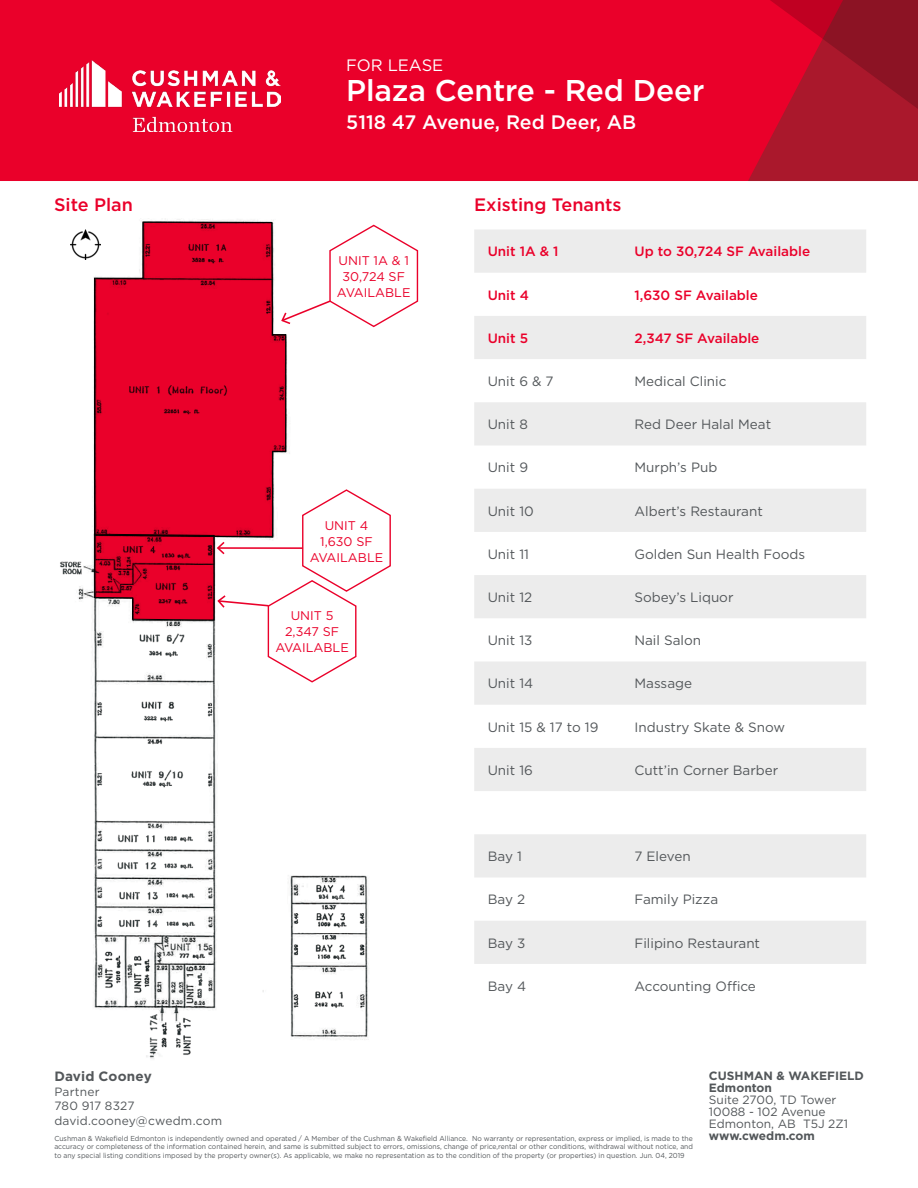
<style>
.page{position:relative;width:918px;height:1188px;background:#fff}
.page>*{position:absolute;margin:0;border:0;box-sizing:border-box;transform-origin:0 0}
.t1{font:500 30px "Gotham";letter-spacing:-.005em;color:#fff}
.t2{font:500 19.5px "Gotham";color:#fff}
.t3{font:500 18px "Gotham";color:#ea002a}
.t4{font:16.5px "Gotham";color:#fff}
.t5{font:13.5px "Gotham";color:#53575a}
.t6{font:500 13.5px "Gotham";color:#ea002a}
.t7{font:700 13.5px "Gotham";letter-spacing:.01em;color:#53575a}
.t8{font:12.6px/16px "Gotham";color:#ea002a;text-align:center}
.t9{font:12px/12px "Gotham";color:#53575a}
.t10{font:700 12px/12px "Gotham";color:#53575a}
.t11{font:7.2px/8.7px "Gotham";color:#53575a;scale:.95 1}
</style>
<div class="page">
<img style="left:60px;top:219px;width:309px;height:840px">
<svg style="left:94px;top:221px;width:193px;height:268px;background:#e21338"></svg>
<svg style="left:280px;top:224px;width:139px;height:104px"></svg>
<svg style="left:94px;top:489px;width:297px;height:194px"></svg>
<svg style="left:474px;top:230px;width:392px;height:734px;fill:#ececec"></svg>
<img style="left:70px;top:229px;width:31px;height:31px">
<div style="left:0;top:0;width:918px;height:181px;background:#ea002a"></div>
<svg style="left:748px;top:0;width:170px;height:181px"></svg>
<img style="left:59px;top:60px;width:222px;height:72px">
<h3 class="t4" style="left:346px;top:54px;width:99px">FOR LEASE</h3>
<h1 class="t1" style="left:346px;top:71px;width:360px">Plaza Centre - Red Deer</h1>
<h2 class="t2" style="left:346px;top:110px;width:292px">5118 47 Avenue, Red Deer, AB</h2>
<h3 class="t3" style="left:54px;top:193px;width:80px">Site Plan</h3>
<h3 class="t3" style="left:474px;top:193px;width:149px">Existing Tenants</h3>
<h3 class="t8" style="left:337px;top:252px;width:75px">UNIT 1A &amp; 1<br>30,724 SF<br>AVAILABLE</h3>
<h3 class="t8" style="left:310px;top:517px;width:75px">UNIT 4<br>1,630 SF<br>AVAILABLE</h3>
<h3 class="t8" style="left:275px;top:607px;width:75px">UNIT 5<br>2,347 SF<br>AVAILABLE</h3>
<h3 class="t6" style="left:488px;top:243px;width:72px">Unit 1A &amp; 1</h3>
<h3 class="t6" style="left:634px;top:243px;width:177px">Up to 30,724 SF Available</h3>
<h3 class="t6" style="left:488px;top:286px;width:43px">Unit 4</h3>
<h3 class="t6" style="left:634px;top:286px;width:125px">1,630 SF Available</h3>
<h3 class="t6" style="left:488px;top:329px;width:42px">Unit 5</h3>
<h3 class="t6" style="left:634px;top:329px;width:126px">2,347 SF Available</h3>
<h3 class="t5" style="left:488px;top:373px;width:67px">Unit 6 &amp; 7</h3>
<h3 class="t5" style="left:634px;top:373px;width:94px">Medical Clinic</h3>
<h3 class="t5" style="left:488px;top:416px;width:42px">Unit 8</h3>
<h3 class="t5" style="left:634px;top:416px;width:138px">Red Deer Halal Meat</h3>
<h3 class="t5" style="left:488px;top:459px;width:42px">Unit 9</h3>
<h3 class="t5" style="left:634px;top:459px;width:84px">Murph’s Pub</h3>
<h3 class="t5" style="left:488px;top:502px;width:48px">Unit 10</h3>
<h3 class="t5" style="left:634px;top:502px;width:130px">Albert’s Restaurant</h3>
<h3 class="t5" style="left:488px;top:545px;width:43px">Unit 11</h3>
<h3 class="t5" style="left:634px;top:545px;width:172px">Golden Sun Health Foods</h3>
<h3 class="t5" style="left:488px;top:589px;width:46px">Unit 12</h3>
<h3 class="t5" style="left:634px;top:589px;width:101px">Sobey’s Liquor</h3>
<h3 class="t5" style="left:488px;top:632px;width:46px">Unit 13</h3>
<h3 class="t5" style="left:634px;top:632px;width:68px">Nail Salon</h3>
<h3 class="t5" style="left:488px;top:675px;width:47px">Unit 14</h3>
<h3 class="t5" style="left:634px;top:675px;width:59px">Massage</h3>
<h3 class="t5" style="left:488px;top:718px;width:112px">Unit 15 &amp; 17 to 19</h3>
<h3 class="t5" style="left:634px;top:718px;width:152px">Industry Skate &amp; Snow</h3>
<h3 class="t5" style="left:488px;top:761px;width:47px">Unit 16</h3>
<h3 class="t5" style="left:634px;top:761px;width:145px">Cutt’in Corner Barber</h3>
<h3 class="t5" style="left:488px;top:848px;width:36px">Bay 1</h3>
<h3 class="t5" style="left:634px;top:848px;width:58px">7 Eleven</h3>
<h3 class="t5" style="left:488px;top:891px;width:39px">Bay 2</h3>
<h3 class="t5" style="left:634px;top:891px;width:85px">Family Pizza</h3>
<h3 class="t5" style="left:488px;top:934px;width:39px">Bay 3</h3>
<h3 class="t5" style="left:634px;top:934px;width:127px">Filipino Restaurant</h3>
<h3 class="t5" style="left:488px;top:977px;width:40px">Bay 4</h3>
<h3 class="t5" style="left:634px;top:977px;width:123px">Accounting Office</h3>
<h3 class="t7" style="left:54px;top:1068px;width:99px">David Cooney</h3>
<h3 class="t9" style="left:54px;top:1084px;width:169px;line-height:14.4px">Partner<br>780 917 8327 david.cooney@cwedm.com</h3>
<h3 class="t10" style="left:709px;top:1070px;width:157px">CUSHMAN &amp; WAKEFIELD<br>Edmonton</h3>
<h3 class="t9" style="left:709px;top:1094px;width:141px">Suite 2700, TD Tower<br>10088 - 102 Avenue<br>Edmonton, AB T5J 2Z1</h3>
<p class="t11" style="left:54px;top:1134px;width:673px">Cushman &amp; Wakefield Edmonton is independently owned and operated / A Member of the Cushman &amp; Wakefield Alliance. No warranty or representation, express or implied, is made to the</p>
<h3 class="t10" style="left:709px;top:1130px;width:108px">www.cwedm.com</h3>
<p class="t11" style="left:54px;top:1142px;width:674px">accuracy or completeness of the information contained herein, and same is submitted subject to errors, omissions, change of price,rental or other conditions, withdrawal without notice, and to any special listing conditions imposed by the property owner(s). As applicable, we make no representation as to the condition of the property (or properties) in question. Jun. 04, 2019</p>
</div>
